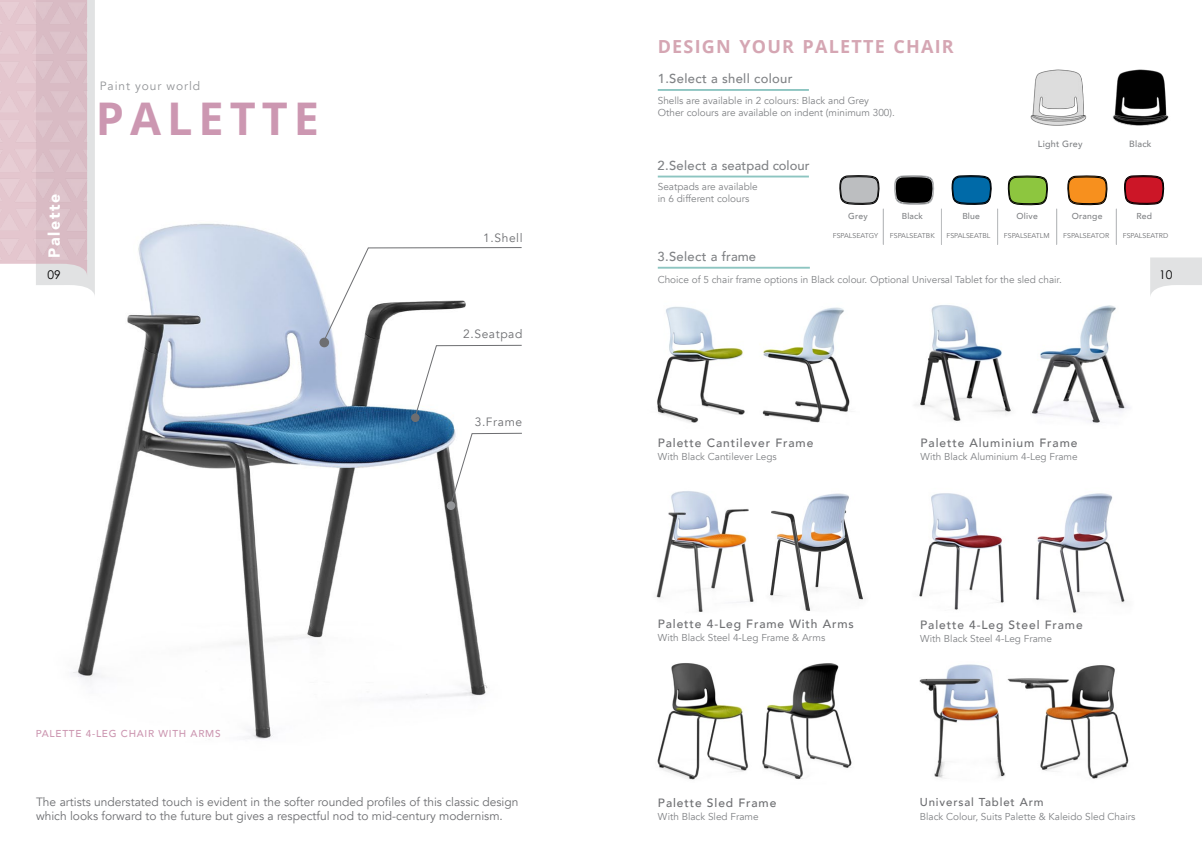
<style>
.page{position:relative;width:1202px;height:854px;background:#fff}
.page>*{position:absolute;margin:0;border:0;box-sizing:border-box;transform-origin:0 0}
.t1{font:700 45px "Open Sans";letter-spacing:.135em;color:#cc97b1}
.t2{font:700 18px "Open Sans";letter-spacing:.065em;color:#d5a6b3}
.t3{font:900 16px "Avenir";letter-spacing:.1em;color:#fff}
.t4{font:500 13px "Avenir";letter-spacing:.025em;color:#808285}
.t5{font:500 13px "Avenir";color:#808285}
.t6{font:12px/14px "Avenir";color:#6d6e71}
.t7{font:500 12px "Avenir";letter-spacing:.075em;color:#6d6e71}
.t8{font:12px "Avenir";letter-spacing:.075em;color:#939598}
.t9{font:12px "Avenir";letter-spacing:.05em;color:#6d6e71}
.t10{font:12px "Century Gothic Pro";color:#000}
.t11{font:500 11.5px "Avenir";letter-spacing:.075em;color:#6d6e71}
.t12{font:10px/12.4px "Avenir";color:#808285}
.t13{font:500 10px "Avenir";letter-spacing:.075em;color:#cc97b1}
.t14{font:500 9px "Avenir";letter-spacing:.025em;color:#808285}
.t15{font:500 8.6px "Avenir";letter-spacing:.025em;color:#808285}
.t16{font:7px "Avenir";color:#6d6e71}
</style>
<div class="page">
<img style="left:920px;top:664px;width:85px;height:114px">
<img style="left:1007px;top:665px;width:122px;height:114px">
<img style="left:657px;top:663px;width:92px;height:117px">
<img style="left:762px;top:663px;width:90px;height:117px">
<img style="left:73px;top:223px;width:415px;height:516px">
<svg style="left:0;top:0;width:97px;height:298px"></svg>
<img style="left:657px;top:306px;width:88px;height:117px">
<img style="left:916px;top:305px;width:95px;height:116px">
<img style="left:656px;top:491px;width:98px;height:121px">
<img style="left:919px;top:493px;width:85px;height:117px">
<img style="left:762px;top:307px;width:88px;height:116px">
<img style="left:1032px;top:305px;width:97px;height:118px">
<img style="left:770px;top:493px;width:93px;height:118px">
<img style="left:1036px;top:493px;width:89px;height:120px">
<svg style="left:1150px;top:257px;width:52px;height:39px"></svg>
<img style="left:1030px;top:69px;width:139px;height:57px">
<svg style="left:1124px;top:175px;width:41px;height:30px"></svg>
<svg style="left:1067px;top:175px;width:41px;height:30px"></svg>
<svg style="left:1008px;top:175px;width:40px;height:30px"></svg>
<svg style="left:894px;top:175px;width:41px;height:30px"></svg>
<svg style="left:839px;top:175px;width:45px;height:70px"></svg>
<svg style="left:941px;top:209px;width:1px;height:36px"></svg>
<svg style="left:951px;top:175px;width:47px;height:70px"></svg>
<svg style="left:1056px;top:209px;width:1px;height:36px"></svg>
<svg style="left:1116px;top:209px;width:1px;height:36px"></svg>
<hr style="left:658px;top:89px;width:151px;height:2px;background:#8dc5c1">
<hr style="left:658px;top:175px;width:151px;height:2px;background:#8dc5c1">
<hr style="left:658px;top:267px;width:152px;height:1px;background:#8dc5c1">
<div style="left:411px;top:413px;width:9px;height:9px;background:#6d6e71;border-radius:50%"></div>
<svg style="left:322px;top:246px;width:200px;height:173px"></svg>
<div style="left:319px;top:337px;width:10px;height:10px;background:#6d6e71;border-radius:50%"></div>
<svg style="left:449px;top:432px;width:73px;height:75px"></svg>
<div style="left:447px;top:501px;width:8px;height:9px;background:#939598;border-radius:50%"></div>
<img style="left:0;top:0;width:87px;height:263px">
<p class="t8" style="left:100px;top:78px;width:102px">Paint your world</p>
<h3 class="t3" style="left:41px;top:258px;width:65px;rotate:-90deg">Palette</h3>
<p class="t10" style="left:48px;top:267px;width:15px">09</p>
<h1 class="t1" style="left:96px;top:87px;width:225px">PALETTE</h1>
<p class="t13" style="left:36px;top:724px;width:186px">PALETTE 4-LEG CHAIR WITH ARMS</p>
<p class="t6" style="left:483px;top:231px;width:41px">1.Shell</p>
<p class="t9" style="left:463px;top:327px;width:61px">2.Seatpad</p>
<p class="t6" style="left:475px;top:415px;width:49px">3.Frame</p>
<p class="t6" style="left:36px;top:795px;width:484px">The artists understated touch is evident in the softer rounded profiles of this classic design which looks forward to the future but gives a respectful nod to mid-century modernism.</p>
<h2 class="t2" style="left:658px;top:34px;width:297px">DESIGN YOUR PALETTE CHAIR</h2>
<h3 class="t4" style="left:658px;top:67px;width:136px">1.Select a shell colour</h3>
<p class="t12" style="left:658px;top:94px;width:239px">Shells are available in 2 colours: Black and Grey<br>Other colours are available on indent (minimum 300).</p>
<h3 class="t5" style="left:658px;top:154px;width:153px">2.Select a seatpad colour</h3>
<p class="t12" style="left:658px;top:180px;width:102px">Seatpads are available in 6 different colours</p>
<p class="t14" style="left:1038px;top:135px;width:46px">Light Grey</p>
<p class="t14" style="left:1129px;top:135px;width:24px">Black</p>
<h3 class="t4" style="left:658px;top:245px;width:100px">3.Select a frame</h3>
<p class="t15" style="left:848px;top:209px;width:21px">Grey</p>
<p class="t15" style="left:902px;top:209px;width:23px">Black</p>
<p class="t15" style="left:962px;top:209px;width:19px">Blue</p>
<p class="t15" style="left:1017px;top:209px;width:23px">Olive</p>
<p class="t15" style="left:1072px;top:209px;width:32px">Orange</p>
<p class="t15" style="left:1136px;top:209px;width:17px">Red</p>
<p class="t16" style="left:833px;top:232px;width:47px">FSPALSEATGY</p>
<p class="t16" style="left:890px;top:232px;width:46px">FSPALSEATBK</p>
<p class="t16" style="left:946px;top:232px;width:45px">FSPALSEATBL</p>
<p class="t16" style="left:1004px;top:232px;width:47px">FSPALSEATLM</p>
<p class="t16" style="left:1063px;top:232px;width:47px">FSPALSEATOR</p>
<p class="t16" style="left:1123px;top:232px;width:47px">FSPALSEATRD</p>
<p class="t12" style="left:658px;top:273px;width:406px">Choice of 5 chair frame options in Black colour. Optional Universal Tablet for the sled chair.</p>
<p class="t7" style="left:658px;top:432px;width:157px">Palette Cantilever Frame</p>
<p class="t12" style="left:658px;top:450px;width:120px">With Black Cantilever Legs</p>
<p class="t7" style="left:920px;top:432px;width:158px">Palette Aluminium Frame</p>
<p class="t12" style="left:920px;top:450px;width:159px">With Black Aluminium 4-Leg Frame</p>
<p class="t10" style="left:1159px;top:267px;width:15px">10</p>
<p class="t7" style="left:658px;top:613px;width:198px">Palette 4-Leg Frame With Arms</p>
<p class="t12" style="left:658px;top:631px;width:169px">With Black Steel 4-Leg Frame &amp; Arms</p>
<p class="t7" style="left:658px;top:792px;width:120px">Palette Sled Frame</p>
<p class="t12" style="left:658px;top:810px;width:102px">With Black Sled Frame</p>
<p class="t7" style="left:920px;top:613px;width:164px">Palette 4-Leg Steel Frame</p>
<p class="t12" style="left:920px;top:632px;width:133px">With Black Steel 4-Leg Frame</p>
<p class="t11" style="left:920px;top:791px;width:125px">Universal Tablet Arm</p>
<p class="t12" style="left:920px;top:810px;width:217px">Black Colour, Suits Palette &amp; Kaleido Sled Chairs</p>
</div>
